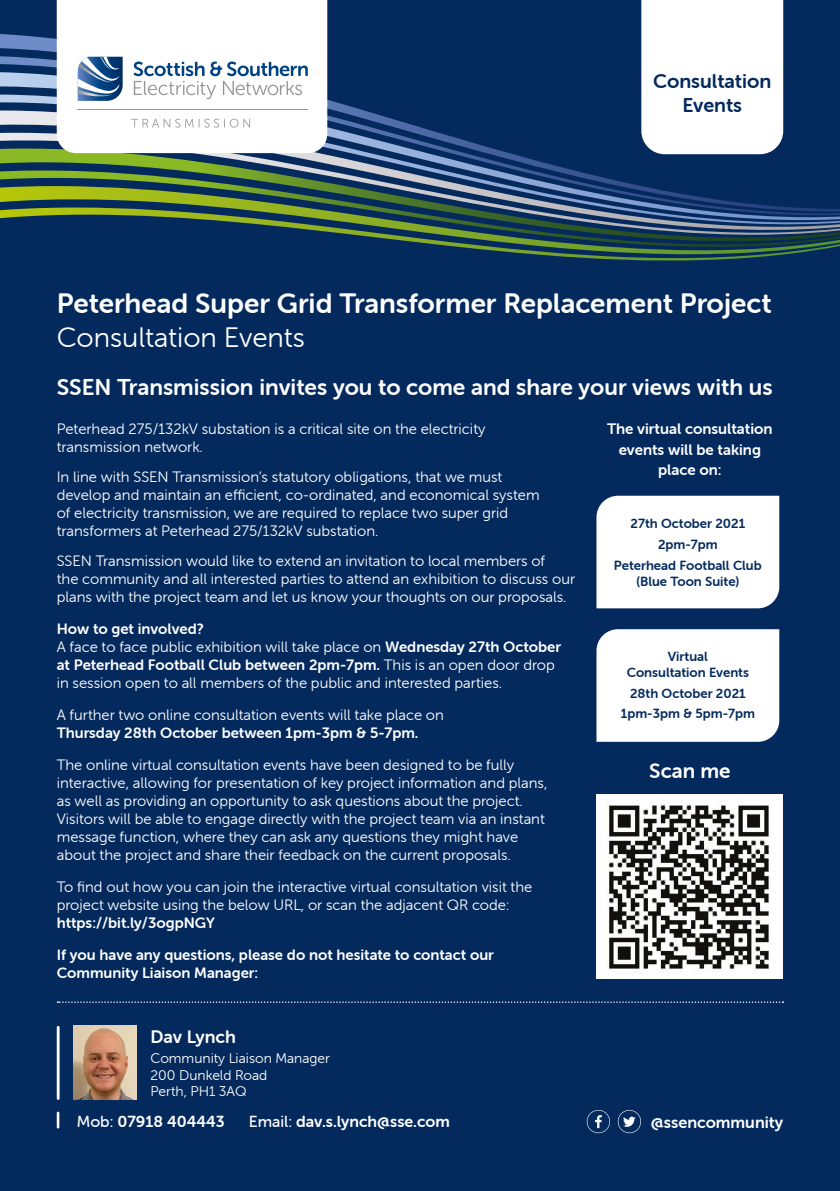
<style>
.page{position:relative;width:840px;height:1191px;background:#fff}
.page>*{position:absolute;margin:0;border:0;box-sizing:border-box;transform-origin:0 0}
.t1{font:28px "Museo Sans Rounded 700";color:#fff}
.t2{font:28px "Museo Sans Rounded 300";color:#fff}
.t3{font:22.8px "Museo Sans Rounded 700";color:#fff}
.t4{font:20.8px "Museo Sans Rounded 700";color:#fff}
.t5{font:19.8px/23.8px "Museo Sans Rounded 700";color:#042a5d;text-align:center}
.t6{font:18px "Museo Sans Rounded 700";color:#fff}
.t7{font:16.4px "Museo Sans Rounded 700";color:#fff}
.t8{font:16px "Museo Sans Rounded 700";color:#fff}
.t9{font:15.2px/20.2px "Museo Sans Rounded 700";color:#fff;text-align:center}
.t10{font:15px/18px "Museo Sans Rounded 300";color:#fff}
.t11{font:15px/32px "Museo Sans Rounded 700";color:#fff}
.t12{font:14px/16.8px "Museo Sans Rounded 300";color:#fff}
.t13{font:13.2px/20.8px "Museo Sans Rounded 700";color:#042a5d;text-align:center}
.s1{font-family:"Museo Sans Rounded 700"}
.s2{font-family:"Museo Sans Rounded 300"}
.s3{font-family:"Museo Sans Rounded 500"}
</style>
<div class="page">
<div style="left:0;top:0;width:839px;height:1191px;background:#042a5d"></div>
<div style="left:641px;top:0;width:141px;height:34px;background:#fff"></div>
<svg style="left:0;top:34px;width:784px;height:52px"></svg>
<svg style="left:327px;top:64px;width:371px;height:22px"></svg>
<svg style="left:327px;top:86px;width:457px;height:24px"></svg>
<svg style="left:0;top:110px;width:784px;height:23px"></svg>
<svg style="left:0;top:133px;width:784px;height:16px"></svg>
<svg style="left:0;top:149px;width:796px;height:59px"></svg>
<svg style="left:0;top:171px;width:113px;height:8px"></svg>
<svg style="left:0;top:186px;width:584px;height:22px"></svg>
<svg style="left:0;top:208px;width:839px;height:53px"></svg>
<div style="left:57px;top:0;width:270px;height:153px;background:#fff"></div>
<svg style="left:586px;top:1110px;width:23px;height:23px"></svg>
<svg style="left:617px;top:1110px;width:23px;height:23px"></svg>
<hr style="left:57px;top:1027px;width:3px;height:71px;background:#fff">
<img style="left:74px;top:1025px;width:62px;height:74px">
<svg style="left:57px;top:1001px;width:726px;height:2px"></svg>
<svg style="left:57px;top:1112px;width:2px;height:15px"></svg>
<svg style="left:0;top:57px;width:123px;height:53px"></svg>
<svg style="left:133px;top:62px;width:174px;height:37px"></svg>
<hr style="left:78px;top:109px;width:229px;height:1px;background:#94969a">
<svg style="left:131px;top:119px;width:119px;height:9px"></svg>
<div style="left:596px;top:794px;width:186px;height:184px;background:#fff"></div>
<img style="left:606px;top:801px;width:164px;height:171px">
<div style="left:596px;top:496px;width:182px;height:112px;background:#fff"></div>
<div style="left:596px;top:629px;width:182px;height:113px;background:#fff"></div>
<h3 class="t5" style="left:652px;top:69px;width:120px">Consultation<br>Events</h3>
<h1 class="t1" style="left:57px;top:288px;width:715px">Peterhead Super Grid Transformer Replacement Project</h1>
<h1 class="t2" style="left:57px;top:322px;width:249px">Consultation Events</h1>
<h2 class="t3" style="left:57px;top:375px;width:717px">SSEN Transmission invites you to come and share your views with us</h2>
<p class="t10" style="left:57px;top:420px;width:430px">Peterhead 275/132kV substation is a critical site on the electricity transmission network.</p>
<p class="t10" style="left:57px;top:468px;width:484px">In line with SSEN Transmission’s statutory obligations, that we must develop and maintain an efficient, co-ordinated, and economical system of electricity transmission, we are required to replace two super grid transformers at Peterhead 275/132kV substation.</p>
<p class="t10" style="left:57px;top:552px;width:519px">SSEN Transmission would like to extend an invitation to local members of<br>the community and all interested parties to attend an exhibition to discuss our plans with the project team and let us know your thoughts on our proposals.</p>
<p class="t11" style="left:57px;top:613px;width:148px">How to get involved?</p>
<p class="t10" style="left:57px;top:638px;width:505px">A face to face public exhibition will take place on <span class="s1">Wednesday 27th October</span></p>
<p class="t11" style="left:57px;top:649px;width:499px">at Peterhead Football Club between 2pm-7pm. <span class="s2">This is an open door drop</span></p>
<p class="t10" style="left:57px;top:667px;width:446px;line-height:32px">in session open to all members of the public and interested parties.<br>A further two online consultation events will take place on</p>
<p class="t11" style="left:57px;top:717px;width:363px">Thursday 28th October between 1pm-3pm &amp; 5-7pm.</p>
<p class="t10" style="left:57px;top:756px;width:492px">The online virtual consultation events have been designed to be fully interactive, allowing for presentation of key project information and plans, as well as providing an opportunity to ask questions about the project.<br>Visitors will be able to engage directly with the project team via an instant message function, where they can ask any questions they might have about the project and share their feedback on the current proposals.</p>
<p class="t10" style="left:57px;top:878px;width:477px">To find out how you can join the interactive virtual consultation visit the project website using the below URL, or scan the adjacent QR code:</p>
<p class="t11" style="left:57px;top:907px;width:438px">https://bit.ly/3ogpNGY<br>If you have any questions, please do not hesitate to contact our</p>
<p class="t11" style="left:57px;top:957px;width:203px">Community Liaison Manager:</p>
<p class="t6" style="left:150px;top:1026px;width:87px">Dav Lynch</p>
<p class="t12" style="left:150px;top:1049px;width:181px">Community Liaison Manager<br>200 Dunkeld Road<br>Perth, PH1 3AQ</p>
<p class="t8" style="left:77px;top:1113px;width:149px"><span class="s3">Mob:</span> 07918 404443</p>
<p class="t8" style="left:249px;top:1113px;width:202px"><span class="s3">Email:</span> dav.s.lynch@sse.com</p>
<p class="t9" style="left:606px;top:419px;width:167px">The virtual consultation events will be taking place on:</p>
<p class="t13" style="left:613px;top:513px;width:149px">27th October 2021<br>2pm-7pm<br>Peterhead Football Club</p>
<p class="t13" style="left:636px;top:571px;width:104px">(Blue Toon Suite)</p>
<p class="t13" style="left:626px;top:648px;width:123px;line-height:15.8px">Virtual<br>Consultation Events</p>
<p class="t13" style="left:620px;top:682px;width:135px">28th October 2021<br>1pm-3pm &amp; 5pm-7pm</p>
<h3 class="t4" style="left:649px;top:759px;width:83px">Scan me</h3>
<p class="t7" style="left:650px;top:1112px;width:134px">@ssencommunity</p>
</div>
